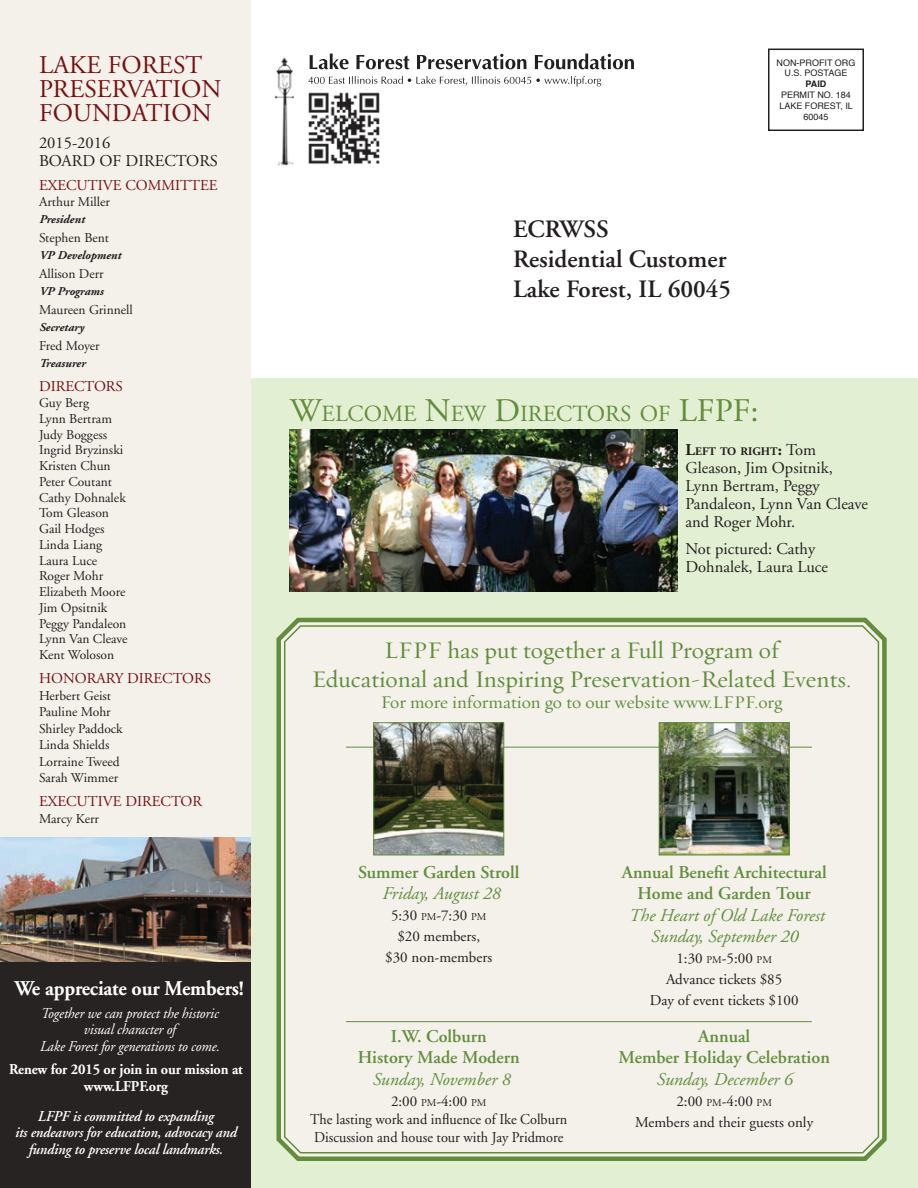
<style>
.page{position:relative;width:918px;height:1188px;background:#fff}
.page>*{position:absolute;margin:0;border:0;box-sizing:border-box;transform-origin:0 0}
.t1{font:25.5px/24px "Adobe Garamond";color:#761113}
.t2{font:600 24.9px/30px "Adobe Garamond";color:#231f20}
.t3{font:24px/28.8px "Requiem Text HTF Roman";color:#638d3d;text-align:center}
.t4{font:23.1px "Adobe Garamond";color:#638d3d}
.t5{font:700 21px "Adobe Garamond";letter-spacing:-.01em;color:#fff;scale:.95 1}
.t6{font:600 18px/21.6px "Adobe Garamond";color:#638d3d;text-align:center}
.t7{font:italic 18px/21.6px "Adobe Garamond";color:#638d3d;text-align:center}
.t8{font:18px "Requiem Text HTF Roman";color:#638d3d}
.t9{font:16.5px/18px "Adobe Garamond";color:#231f20}
.t10{font:15px/21px "Adobe Garamond";color:#231f20;text-align:center}
.t11{font:italic 600 15px/16.5px "Adobe Garamond";letter-spacing:-.01em;color:#fff;text-align:center;scale:.95 1}
.t12{font:italic 15px/16.5px "Adobe Garamond";letter-spacing:-.01em;color:#fff;text-align:center;scale:.95 1}
.t13{font:15px "Adobe Garamond";color:#761113}
.t14{font:700 15px/16.5px "Adobe Garamond";letter-spacing:-.01em;color:#fff;text-align:center;scale:.95 1}
.t15{font:13.5px/15.8px "Adobe Garamond";color:#231f20}
.t16{font:italic 700 12px "Adobe Garamond";color:#231f20}
.t17{font:700 11.55px "Adobe Garamond";color:#231f20}
.t18{font:9px/10.8px "Helvetica";color:#231f20;text-align:center}
.t19{font:700 9px "Helvetica";color:#231f20}
.s1{font-size:33px}
.s2{font-size:16.5px}
.s3{font-weight:400;font-size:16.5px}
.s4{font-size:10.5px}
</style>
<div class="page">
<svg style="left:310px;top:54px;width:39px;height:15px"></svg>
<svg style="left:356px;top:55px;width:53px;height:14px"></svg>
<svg style="left:417px;top:54px;width:109px;height:15px"></svg>
<svg style="left:535px;top:54px;width:99px;height:15px"></svg>
<svg style="left:308px;top:76px;width:293px;height:10px"></svg>
<div style="left:251px;top:378px;width:667px;height:810px;background:#e3efd2"></div>
<div style="left:0;top:0;width:251px;height:878px;background:#f3f1ea"></div>
<div style="left:0;top:961px;width:251px;height:227px;background:#282323"></div>
<img style="left:0;top:837px;width:251px;height:124px">
<div style="left:768px;top:49px;width:96px;height:82px;border:2px solid #231f20"></div>
<img style="left:274px;top:57px;width:21px;height:109px">
<img style="left:308px;top:92px;width:72px;height:72px">
<div style="left:276px;top:617px;width:611px;height:544px;background:#f3f1ea"></div>
<div style="left:284px;top:625px;width:595px;height:529px;border:2px solid #638d3d;border-radius:16px"></div>
<hr style="left:346px;top:1021px;width:466px;height:1px;background:#638d3d">
<img style="left:290px;top:430px;width:387px;height:162px">
<hr style="left:346px;top:747px;width:466px;height:1px;background:#638d3d">
<img style="left:375px;top:724px;width:127px;height:129px">
<div style="left:373px;top:722px;width:131px;height:133px;border:1px solid #638d3d"></div>
<img style="left:661px;top:724px;width:127px;height:129px">
<div style="left:659px;top:722px;width:131px;height:133px;border:1px solid #638d3d"></div>
<h1 class="t1" style="left:39px;top:53px;width:184px">LAKE FOREST<br>PRESERVATION<br>FOUNDATION</h1>
<p class="t9" style="left:39px;top:134px;width:181px">2015-2016<br>BOARD OF DIRECTORS</p>
<p class="t13" style="left:39px;top:177px;width:180px">EXECUTIVE COMMITTEE</p>
<p class="t15" style="left:39px;top:194px;width:72px">Arthur Miller</p>
<p class="t16" style="left:39px;top:212px;width:47px">President</p>
<p class="t15" style="left:39px;top:230px;width:72px">Stephen Bent</p>
<p class="t16" style="left:39px;top:248px;width:84px">VP Development</p>
<p class="t15" style="left:39px;top:266px;width:66px">Allison Derr</p>
<p class="t16" style="left:39px;top:284px;width:66px">VP Programs</p>
<p class="t15" style="left:39px;top:302px;width:95px">Maureen Grinnell</p>
<p class="t16" style="left:39px;top:320px;width:47px">Secretary</p>
<p class="t15" style="left:39px;top:338px;width:62px">Fred Moyer</p>
<p class="t16" style="left:39px;top:356px;width:48px">Treasurer</p>
<p class="t13" style="left:39px;top:378px;width:85px">DIRECTORS</p>
<p class="t15" style="left:39px;top:395px;width:90px">Guy Berg<br>Lynn Bertram<br>Judy Boggess<br>Ingrid Bryzinski<br>Kristen Chun<br>Peter Coutant<br>Cathy Dohnalek<br>Tom Gleason<br>Gail Hodges<br>Linda Liang<br>Laura Luce<br>Roger Mohr<br>Elizabeth Moore<br>Jim Opsitnik<br>Peggy Pandaleon<br>Lynn Van Cleave<br>Kent Woloson</p>
<p class="t13" style="left:39px;top:670px;width:174px">HONORARY DIRECTORS</p>
<p class="t15" style="left:39px;top:687px;width:85px;line-height:16.5px">Herbert Geist<br>Pauline Mohr<br>Shirley Paddock<br>Linda Shields<br>Lorraine Tweed<br>Sarah Wimmer</p>
<p class="t13" style="left:39px;top:793px;width:165px">EXECUTIVE DIRECTOR</p>
<p class="t15" style="left:39px;top:811px;width:62px">Marcy Kerr</p>
<h3 class="t5" style="left:15px;top:977px;width:243px">We appreciate our Members!</h3>
<p class="t12" style="left:39px;top:1005px;width:191px">Together we can protect the historic visual character of<br>Lake Forest for generations to come.</p>
<p class="t14" style="left:9px;top:1061px;width:248px">Renew for 2015 or join in our mission at www.LFPF.org</p>
<p class="t11" style="left:15px;top:1108px;width:235px">LFPF is committed to expanding<br>its endeavors for education, advocacy and funding to preserve local landmarks.</p>
<p class="t18" style="left:777px;top:57px;width:80px">NON-PROFIT ORG<br>U.S. POSTAGE</p>
<p class="t19" style="left:806px;top:77px;width:22px">PAID</p>
<p class="t18" style="left:779px;top:90px;width:75px">PERMIT NO. 184<br>LAKE FOREST, IL<br>60045</p>
<h2 class="t2" style="left:513px;top:215px;width:220px">ECRWSS<br>Residential Customer<br>Lake Forest, IL 60045</h2>
<h3 class="t4" style="left:290px;top:401px;width:470px"><span class="s1">W</span>ELCOME <span class="s1">N</span>EW <span class="s1">D</span>IRECTORS OF <span class="s1">LFPF:</span></h3>
<p class="t17" style="left:686px;top:445px;width:132px"><span class="s2">L</span>EFT TO RIGHT<span class="s2">:</span> <span class="s3">Tom</span></p>
<p class="t9" style="left:686px;top:459px;width:184px">Gleason, Jim Opsitnik,<br>Lynn Bertram, Peggy<br>Pandaleon, Lynn Van Cleave and Roger Mohr.</p>
<p class="t9" style="left:686px;top:540px;width:144px">Not pictured: Cathy<br>Dohnalek, Laura Luce</p>
<h3 class="t3" style="left:312px;top:636px;width:541px">LFPF has put together a Full Program of<br>Educational and Inspiring Preservation-Related Events.</h3>
<h3 class="t8" style="left:381px;top:692px;width:403px">For more information go to our website www.LFPF.org</h3>
<h3 class="t6" style="left:358px;top:861px;width:163px">Summer Garden Stroll</h3>
<h3 class="t7" style="left:382px;top:883px;width:120px">Friday, August 28</h3>
<p class="t10" style="left:385px;top:905px;width:108px">5:30 <span class="s4">PM</span>-7:30 <span class="s4">PM </span>$20 members, $30 non-members</p>
<h3 class="t6" style="left:358px;top:1026px;width:163px">I.W. Colburn<br>History Made Modern</h3>
<h3 class="t7" style="left:372px;top:1069px;width:139px">Sunday, November 8</h3>
<p class="t10" style="left:310px;top:1093px;width:259px;line-height:18px">2:00 <span class="s4">PM</span>-4:00 <span class="s4">PM<br></span>The lasting work and influence of Ike Colburn<br>Discussion and house tour with Jay Pridmore</p>
<h3 class="t6" style="left:622px;top:861px;width:206px">Annual Benefit Architectural<br>Home and Garden Tour</h3>
<h3 class="t7" style="left:629px;top:905px;width:197px">The Heart of Old Lake Forest<br>Sunday, September 20</h3>
<p class="t10" style="left:650px;top:948px;width:150px">1:30 <span class="s4">PM</span>-5:00 <span class="s4">PM<br></span>Advance tickets $85<br>Day of event tickets $100</p>
<h3 class="t6" style="left:619px;top:1026px;width:213px">Annual<br>Member Holiday Celebration</h3>
<h3 class="t7" style="left:656px;top:1069px;width:138px">Sunday, December 6</h3>
<p class="t10" style="left:635px;top:1091px;width:180px">2:00 <span class="s4">PM</span>-4:00 <span class="s4">PM<br></span>Members and their guests only</p>
</div>
